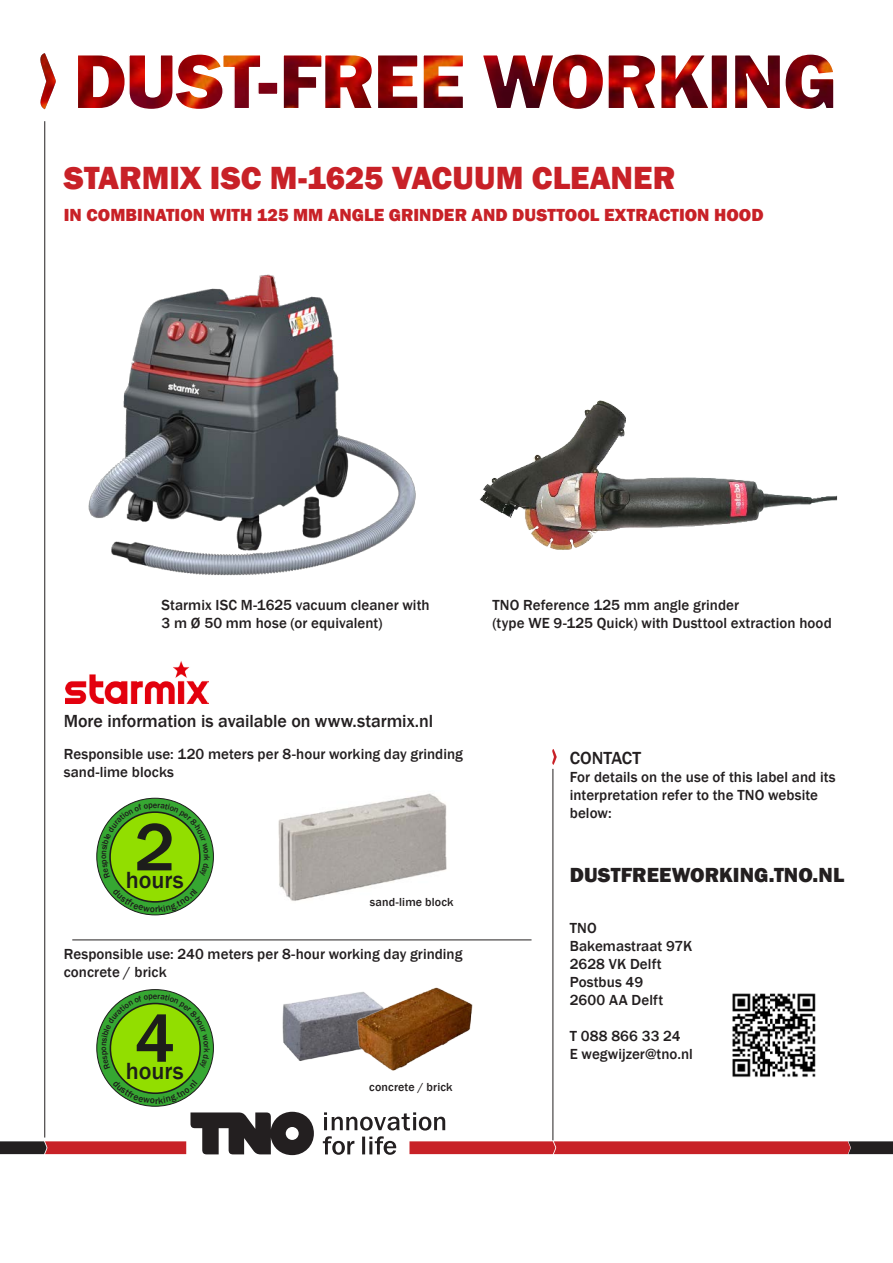
<style>
.page{position:relative;width:893px;height:1263px;background:#fff}
.page>*{position:absolute;margin:0;border:0;box-sizing:border-box;transform-origin:0 0}
.t1{font:500 69.6px "Franklin Gothic";color:#1d1d1b}
.t2{font:44.25px "Myriad Pro";color:#1d1d1b}
.t3{font:800 33px "Franklin Gothic";color:#c82127}
.t4{font:500 24px "Franklin Gothic";color:#1d1d1b}
.t5{font:800 21px "Franklin Gothic";color:#231f20}
.t6{font:800 18px "Franklin Gothic";color:#c82127}
.t7{font:500 18px "Franklin Gothic";letter-spacing:-.005em;color:#231f20}
.t8{font:15.15px "Myriad Pro";color:#1d1d1b}
.t9{font:500 15px/18px "Franklin Gothic";letter-spacing:.005em;color:#231f20}
.t10{font:500 12px "Franklin Gothic";letter-spacing:.015em;color:#231f20}
</style>
<div class="page">
<svg style="left:44px;top:702px;width:1px;height:12px"></svg>
<hr style="left:45px;top:121px;width:1px;height:1016px;background:#231f20">
<hr style="left:553px;top:769px;width:1px;height:371px;background:#231f20">
<svg style="left:552px;top:749px;width:5px;height:16px"></svg>
<img style="left:278px;top:793px;width:169px;height:108px">
<hr style="left:72px;top:940px;width:459px;height:1px;background:#231f20">
<img style="left:282px;top:993px;width:70px;height:68px">
<img style="left:352px;top:987px;width:121px;height:84px">
<img style="left:40px;top:53px;width:16px;height:56px">
<svg style="left:78px;top:54px;width:756px;height:55px"></svg>
<img style="left:479px;top:400px;width:359px;height:150px">
<img style="left:65px;top:661px;width:144px;height:43px">
<svg style="left:97px;top:798px;width:116px;height:117px"></svg>
<div style="left:110px;top:812px;width:90px;height:90px;background:#92de00;border-radius:50%"></div>
<svg style="left:97px;top:989px;width:116px;height:117px"></svg>
<div style="left:110px;top:1003px;width:90px;height:90px;background:#92de00;border-radius:50%"></div>
<img style="left:732px;top:993px;width:84px;height:84px">
<img style="left:88px;top:274px;width:328px;height:302px">
<svg style="left:102px;top:803px;width:108px;height:75px"></svg>
<svg style="left:113px;top:888px;width:85px;height:24px"></svg>
<svg style="left:102px;top:995px;width:108px;height:74px"></svg>
<svg style="left:0;top:1079px;width:893px;height:77px"></svg>
<h3 class="t3" style="left:64px;top:156px;width:613px">STARMIX ISC M-1625 VACUUM CLEANER</h3>
<p class="t6" style="left:64px;top:203px;width:701px">IN COMBINATION WITH 125 MM ANGLE GRINDER AND DUSTTOOL EXTRACTION HOOD</p>
<p class="t9" style="left:162px;top:596px;width:270px">Starmix ISC M-1625 vacuum cleaner with<br>3 m Ø 50 mm hose (or equivalent)</p>
<p class="t9" style="left:492px;top:596px;width:341px">TNO Reference 125 mm angle grinder<br>(type WE 9-125 Quick) with Dusttool extraction hood</p>
<p class="t7" style="left:64px;top:710px;width:371px">More information is available on www.starmix.nl</p>
<p class="t9" style="left:64px;top:745px;width:401px">Responsible use: 120 meters per 8-hour working day grinding sand-lime blocks</p>
<h1 class="t1" style="left:134px;top:804px;width:42px">2</h1>
<h2 class="t2" style="left:144px;top:825px;width:24px">8</h2>
<p class="t8" style="left:144px;top:865px;width:23px">uur</p>
<h3 class="t4" style="left:126px;top:865px;width:59px">hours</h3>
<p class="t10" style="left:370px;top:894px;width:85px">sand-lime block</p>
<p class="t9" style="left:64px;top:945px;width:400px">Responsible use: 240 meters per 8-hour working day grinding concrete / brick</p>
<h1 class="t1" style="left:134px;top:995px;width:42px">4</h1>
<h2 class="t2" style="left:144px;top:1016px;width:24px">8</h2>
<p class="t8" style="left:144px;top:1057px;width:23px">uur</p>
<h3 class="t4" style="left:126px;top:1056px;width:59px">hours</h3>
<p class="t10" style="left:369px;top:1079px;width:85px">concrete / brick</p>
<p class="t7" style="left:570px;top:747px;width:73px">CONTACT</p>
<p class="t9" style="left:570px;top:768px;width:267px">For details on the use of this label and its interpretation refer to the TNO website below:</p>
<h3 class="t5" style="left:570px;top:861px;width:276px">DUSTFREEWORKING.TNO.NL</h3>
<p class="t9" style="left:570px;top:919px;width:124px">TNO<br>Bakemastraat 97K<br>2628 VK Delft<br>Postbus 49<br>2600 AA Delft</p>
<p class="t9" style="left:570px;top:1027px;width:125px">T 088 866 33 24<br>E wegwijzer@tno.nl</p>
</div>
